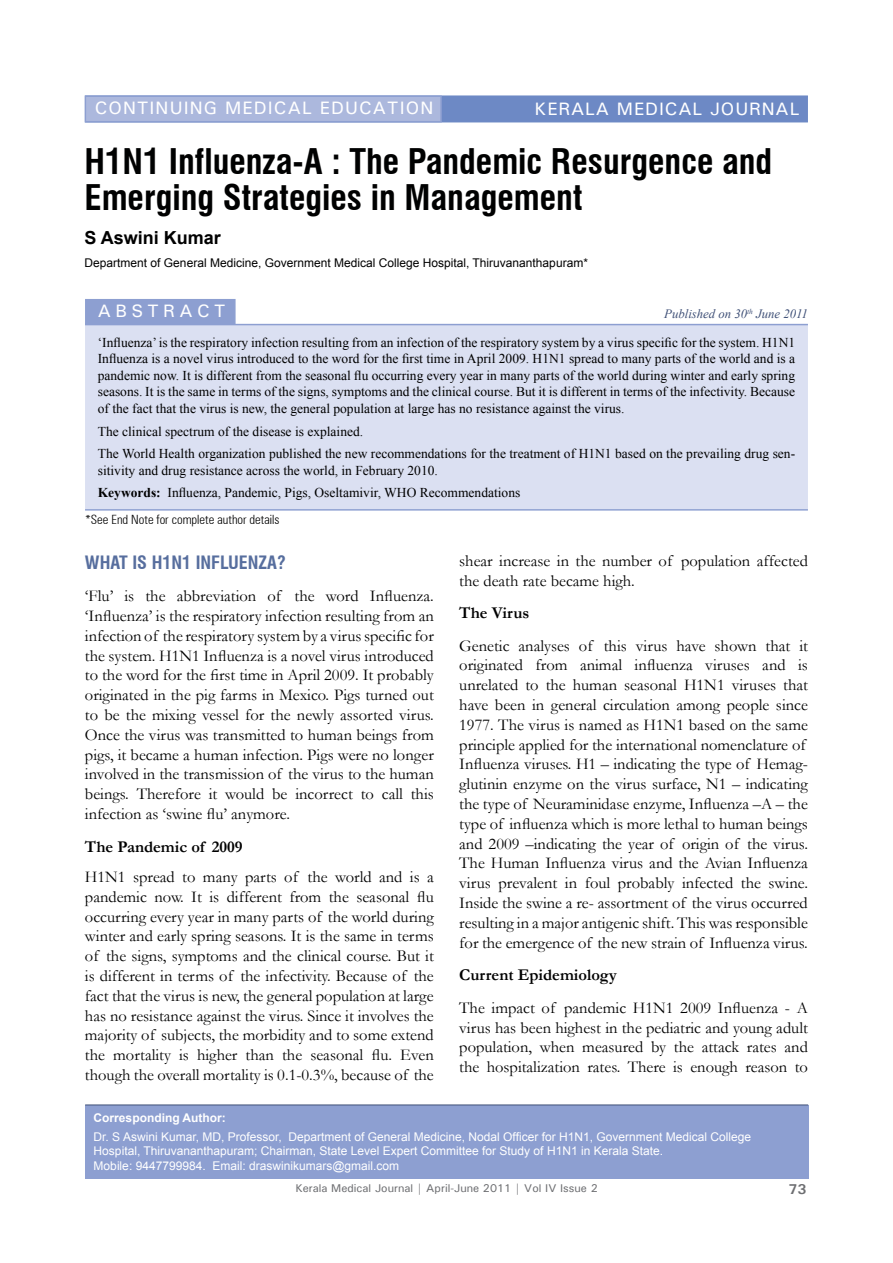
<style>
.page{position:relative;width:893px;height:1263px;background:#fff}
.page>*{position:absolute;margin:0;border:0;box-sizing:border-box;transform-origin:0 0}
.t1{font:700 condensed 34.5px/36px "Swiss 721 BT";color:#000101}
.t2{font:500 18px "Univers";letter-spacing:.06em;color:#fff}
.Head_1{font:700 condensed 18px "Swiss 721 BT";color:#576e9e}
.Title_Name{font:700 18px "Arial";color:#000}
.t3{font:500 18px "Univers";letter-spacing:.25em;color:#fff}
.Para_1{font:16.5px/19.8px "Garamond";color:#000;text-align:justify}
.Para_1-2{font:700 16.5px "Garamond";color:#000}
.t4{font:700 14.25px "Univers";color:#6d6e71}
.Abstract{font:13.5px/16.5px "Times New Roman";color:#000;text-align:justify}
.t5{font:300 condensed 12.75px "Zurich BT";color:#000}
.t6{font:italic 12.75px "Times New Roman";color:#3f5077}
.Corresponding_Author{font:12px/14.4px "Arial";color:#fff}
.Title_Name-2{font:12px "Arial";color:#000}
.t7{font:700 12px "Arial";color:#fff}
.t8{font:500 11.25px "Univers";color:#6d6e71}
.s1{font-weight:700}
</style>
<div class="page">
<hr style="left:85px;top:1178px;width:723px;height:1px;background:#58595b">
<div style="left:85px;top:95px;width:723px;height:27px;background:#6d89c5;border:2px solid #6d89c5"></div>
<div style="left:85px;top:95px;width:357px;height:27px;background:#acb8dd;border:2px solid #8d9fd1"></div>
<div style="left:85px;top:1105px;width:723px;height:73px;background:#8d9fd1"></div>
<hr style="left:85px;top:1104px;width:723px;height:1px;background:#3f5077">
<div style="left:85px;top:299px;width:151px;height:26px;background:#8d9fd1"></div>
<div style="left:85px;top:325px;width:723px;height:184px;background:#dbe0f2"></div>
<hr style="left:85px;top:324px;width:723px;height:1px;background:#8d9fd1">
<hr style="left:85px;top:509px;width:723px;height:2px;background:#8d9fd1">
<p class="t2" style="left:95px;top:97px;width:340px">CONTINUING MEDICAL EDUCATION</p>
<p class="t2" style="left:534px;top:97px;width:266px">KERALA MEDICAL JOURNAL</p>
<p class="t1" style="left:85px;top:143px;width:689px">H1N1 Influenza-A : The Pandemic Resurgence and<br>Emerging Strategies in Management</p>
<p class="Title_Name" style="left:85px;top:226px;width:138px">S Aswini Kumar</p>
<p class="Title_Name-2" style="left:85px;top:255px;width:505px">Department of General Medicine, Government Medical College Hospital, Thiruvananthapuram*</p>
<p class="t3" style="left:98px;top:300px;width:129px">ABSTRACT</p>
<p class="Abstract" style="left:98px;top:334px;width:699px">‘Influenza’ is the respiratory infection resulting from an infection of the respiratory system by a virus specific for the system. H1N1<br>Influenza is a novel virus introduced to the word for the first time in April 2009. H1N1 spread to many parts of the world and is a pandemic now. It is different from the seasonal flu occurring every year in many parts of the world during winter and early spring seasons. It is the same in terms of the signs, symptoms and the clinical course. But it is different in terms of the infectivity. Because of the fact that the virus is new, the general population at large has no resistance against the virus.</p>
<p class="Abstract" style="left:98px;top:423px;width:267px">The clinical spectrum of the disease is explained.</p>
<p class="Abstract" style="left:98px;top:445px;width:699px">The World Health organization published the new recommendations for the treatment of H1N1 based on the prevailing drug sen&shy;sitivity and drug resistance across the world, in February 2010.</p>
<p class="Abstract" style="left:98px;top:484px;width:424px"><span class="s1">Keywords:</span> Influenza, Pandemic, Pigs, Oseltamivir, WHO Recommendations</p>
<p class="t5" style="left:85px;top:511px;width:196px">*See End Note for complete author details</p>
<p class="t6" style="left:664px;top:305px;width:145px">Published on 30<sup>th</sup> June 2011</p>
<p class="Head_1" style="left:85px;top:551px;width:202px">WHAT IS H1N1 INFLUENZA?</p>
<p class="Para_1" style="left:85px;top:586px;width:350px">‘Flu’ is the abbreviation of the word Influenza. ‘Influenza’ is the respiratory infection resulting from an infection of the respiratory system by a virus specific for the system. H1N1 Influenza is a novel virus introduced to the word for the first time in April 2009. It probably originated in the pig farms in Mexico. Pigs turned out to be the mixing vessel for the newly assorted virus.<br>Once the virus was transmitted to human beings from pigs, it became a human infection. Pigs were no longer involved in the transmission of the virus to the human beings. Therefore it would be incorrect to call this infection as ‘swine flu’ anymore.</p>
<p class="Para_1-2" style="left:85px;top:835px;width:159px">The Pandemic of 2009</p>
<p class="Para_1" style="left:85px;top:866px;width:350px">H1N1 spread to many parts of the world and is a pandemic now. It is different from the seasonal flu occurring every year in many parts of the world during winter and early spring seasons. It is the same in terms of the signs, symptoms and the clinical course. But it is different in terms of the infectivity. Because of the fact that the virus is new, the general population at large has no resistance against the virus. Since it involves the majority of subjects, the morbidity and to some extend the mortality is higher than the seasonal flu. Even though the overall mortality is 0.1-0.3%, because of the</p>
<p class="Para_1" style="left:459px;top:550px;width:350px">shear increase in the number of population affected the death rate became high.</p>
<p class="Para_1-2" style="left:459px;top:602px;width:72px">The Virus</p>
<p class="Para_1" style="left:459px;top:635px;width:350px;text-align:left">Genetic analyses of this virus have shown that it originated from animal influenza viruses and is unrelated to the human seasonal H1N1 viruses that have been in general circulation among people since 1977. The virus is named as H1N1 based on the same principle applied for the international nomenclature of Influenza viruses. H1 – indicating the type of Hemag&shy;glutinin enzyme on the virus surface, N1 – indicating the type of Neuraminidase enzyme, Influenza –A – the type of influenza which is more lethal to human beings and 2009 –indicating the year of origin of the virus.<br>The Human Influenza virus and the Avian Influenza virus prevalent in foul probably infected the swine.<br>Inside the swine a re- assortment of the virus occurred resulting in a major antigenic shift. This was responsible for the emergence of the new strain of Influenza virus.</p>
<p class="Para_1-2" style="left:459px;top:964px;width:159px">Current Epidemiology</p>
<p class="Para_1" style="left:459px;top:997px;width:350px">The impact of pandemic H1N1 2009 Influenza - A virus has been highest in the pediatric and young adult population, when measured by the attack rates and the hospitalization rates. There is enough reason to</p>
<p class="t7" style="left:94px;top:1110px;width:134px">Corresponding Author:</p>
<p class="Corresponding_Author" style="left:94px;top:1129px;width:659px">Dr. S Aswini Kumar, MD, Professor, Department of General Medicine, Nodal Officer for H1N1, Government Medical College<br>Hospital, Thiruvananthapuram; Chairman, State Level Expert Committee for Study of H1N1 in Kerala State.<br>Mobile: 9447799984. Email: draswinikumars@gmail.com</p>
<p class="t8" style="left:295px;top:1181px;width:304px">Kerala Medical Journal | April-June 2011 | Vol IV Issue 2</p>
<p class="t4" style="left:789px;top:1180px;width:19px">73</p>
</div>
